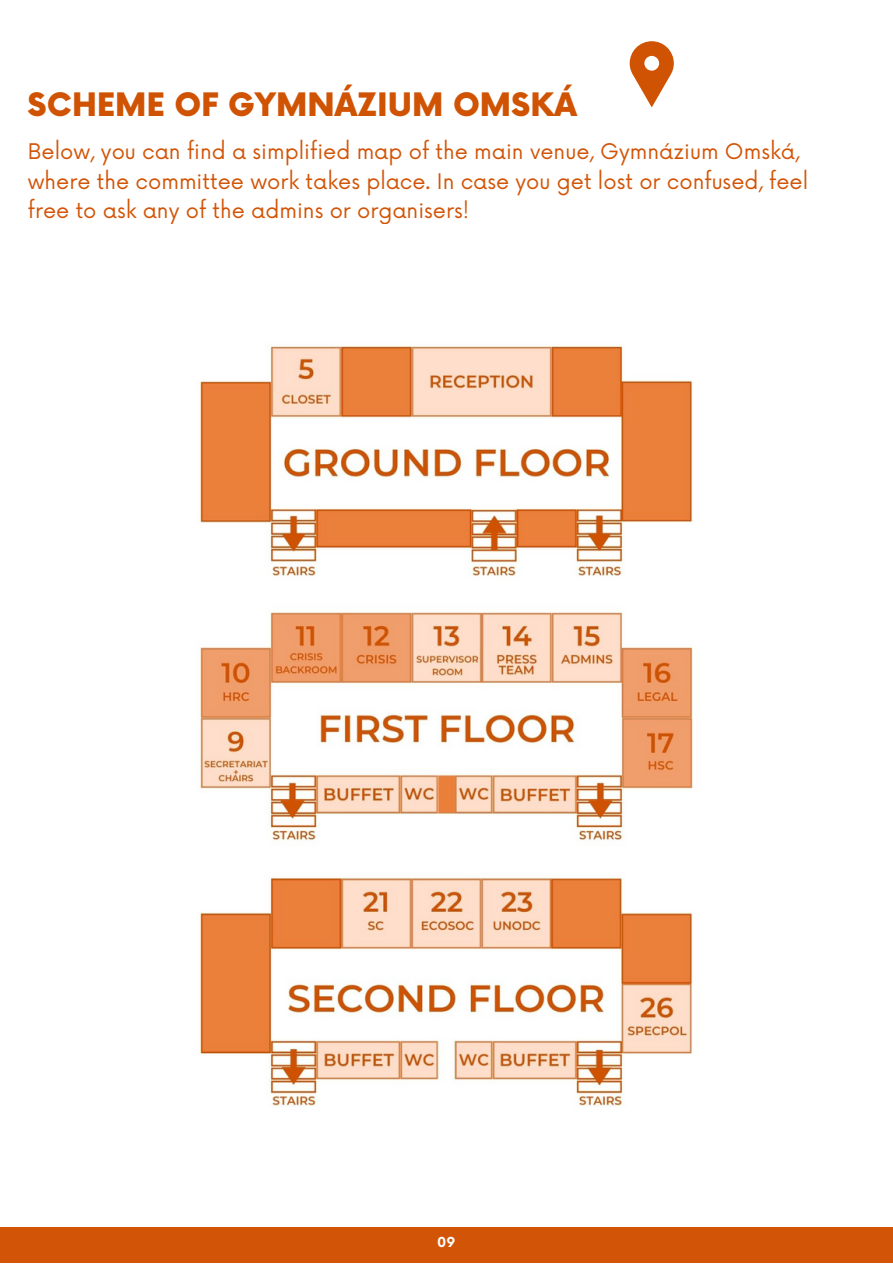
<style>
.page{position:relative;width:893px;height:1264px;background:#fff}
.page>*{position:absolute;margin:0;border:0;box-sizing:border-box;transform-origin:0 0}
.t1{font:900 31.5px "Now";color:#cf5303}
.t2{font:21px/29.2px "Now";color:#d25406}
.t3{font:700 13.5px "Now";color:#fff}
</style>
<div class="page">
<div style="left:0;top:1226px;width:892px;height:36px;background:#d25406"></div>
<svg style="left:629px;top:41px;width:44px;height:66px"></svg>
<img style="left:199px;top:344px;width:495px;height:763px">
<p class="t1" style="left:28px;top:88px;width:550px">SCHEME OF GYMNÁZIUM OMSKÁ</p>
<p class="t2" style="left:28px;top:138px;width:781px">Below, you can find a simplified map of the main venue, Gymnázium Omská, where the committee work takes place. In case you get lost or confused, feel free to ask any of the admins or organisers!</p>
<p class="t3" style="left:437px;top:1235px;width:20px">09</p>
</div>
